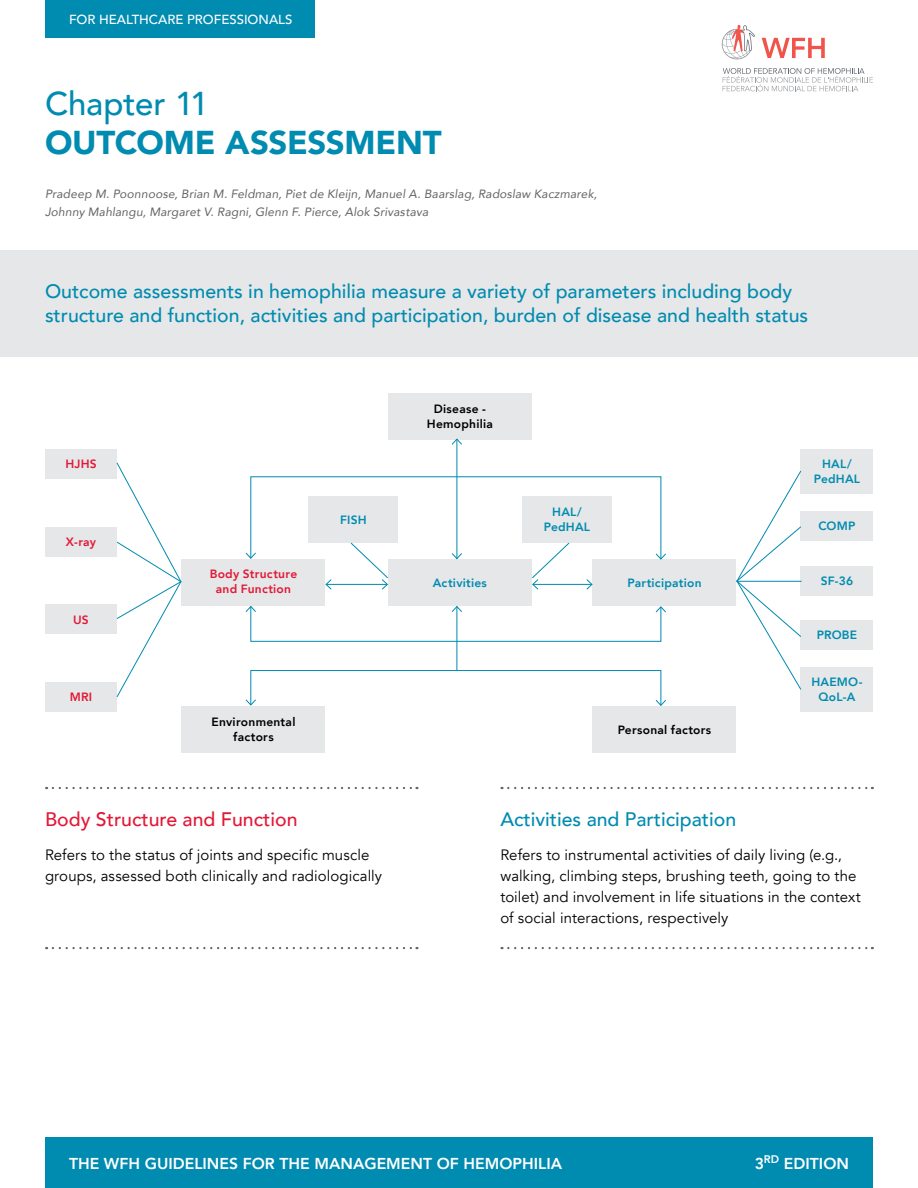
<style>
.page{position:relative;width:918px;height:1188px;background:#fff}
.page>*{position:absolute;margin:0;border:0;box-sizing:border-box;transform-origin:0 0}
.Chapter{font:900 33px "Avenir";letter-spacing:-.01em;color:#008bb0}
.Chapter-2{font:500 33px "Avenir";letter-spacing:-.005em;color:#008bb0}
.Sous-titre{font:500 19.5px/24px "Avenir";color:#008bb0}
.Sous-titre-2{font:500 19.5px "Avenir";color:#e31837}
.t1{font:800 15.75px "Avenir";color:#fff}
.Texte{font:15px/21px "Avenir";letter-spacing:.005em;color:#000}
.t2{font:500 13.2px "Avenir";color:#fff}
.Auteurs{font:italic 12px/18px "Avenir";letter-spacing:.015em;color:#636466}
.texte-schema{font:800 12px/15px "Avenir";letter-spacing:.02em;color:#008bb0;text-align:center}
.texte-schema-2{font:800 12px/15px "Avenir";letter-spacing:.02em;color:#000;text-align:center}
.texte-schema-3{font:800 12px/15px "Avenir";letter-spacing:.02em;color:#e31837;text-align:center}
</style>
<div class="page">
<div style="left:0;top:250px;width:918px;height:106px;background:#e6e7e8"></div>
<div style="left:45px;top:449px;width:72px;height:30px;background:#e6e7e8"></div>
<div style="left:801px;top:449px;width:72px;height:45px;background:#e6e7e8"></div>
<div style="left:45px;top:605px;width:72px;height:29px;background:#e6e7e8"></div>
<div style="left:801px;top:566px;width:72px;height:29px;background:#e6e7e8"></div>
<div style="left:45px;top:527px;width:72px;height:29px;background:#e6e7e8"></div>
<div style="left:182px;top:559px;width:144px;height:47px;background:#e6e7e8"></div>
<div style="left:388px;top:559px;width:144px;height:47px;background:#e6e7e8"></div>
<div style="left:388px;top:393px;width:144px;height:47px;background:#e6e7e8"></div>
<div style="left:182px;top:706px;width:144px;height:47px;background:#e6e7e8"></div>
<div style="left:592px;top:706px;width:144px;height:47px;background:#e6e7e8"></div>
<div style="left:592px;top:559px;width:144px;height:47px;background:#e6e7e8"></div>
<div style="left:801px;top:511px;width:72px;height:30px;background:#e6e7e8"></div>
<div style="left:45px;top:682px;width:72px;height:30px;background:#e6e7e8"></div>
<div style="left:801px;top:620px;width:72px;height:30px;background:#e6e7e8"></div>
<div style="left:801px;top:667px;width:72px;height:45px;background:#e6e7e8"></div>
<hr style="left:457px;top:607px;width:1px;height:63px;background:#008bb0">
<svg style="left:451px;top:608px;width:11px;height:5px"></svg>
<hr style="left:457px;top:439px;width:1px;height:120px;background:#008bb0">
<svg style="left:451px;top:438px;width:11px;height:7px"></svg>
<svg style="left:116px;top:462px;width:66px;height:235px"></svg>
<svg style="left:736px;top:470px;width:66px;height:220px"></svg>
<hr style="left:736px;top:581px;width:66px;height:1px;background:#008bb0">
<svg style="left:762px;top:38px;width:63px;height:20px"></svg>
<svg style="left:723px;top:68px;width:150px;height:23px"></svg>
<svg style="left:722px;top:25px;width:33px;height:34px"></svg>
<div style="left:250px;top:606px;width:411px;height:36px;border:1px solid #008bb0"></div>
<svg style="left:245px;top:606px;width:12px;height:7px"></svg>
<svg style="left:655px;top:606px;width:11px;height:7px"></svg>
<div style="left:250px;top:670px;width:411px;height:36px;border:1px solid #008bb0"></div>
<svg style="left:655px;top:699px;width:11px;height:7px"></svg>
<svg style="left:245px;top:699px;width:12px;height:7px"></svg>
<svg style="left:245px;top:476px;width:421px;height:114px"></svg>
<div style="left:45px;top:0;width:270px;height:38px;background:#008bb0"></div>
<div style="left:45px;top:1137px;width:828px;height:51px;background:#008bb0"></div>
<svg style="left:502px;top:947px;width:371px;height:2px"></svg>
<svg style="left:53px;top:947px;width:364px;height:2px"></svg>
<svg style="left:502px;top:787px;width:371px;height:2px"></svg>
<svg style="left:53px;top:787px;width:364px;height:2px"></svg>
<p class="t2" style="left:69px;top:8px;width:225px">FOR HEALTHCARE PROFESSIONALS</p>
<p class="Chapter-2" style="left:45px;top:75px;width:165px">Chapter 11</p>
<p class="Chapter" style="left:45px;top:114px;width:398px">OUTCOME ASSESSMENT</p>
<p class="Auteurs" style="left:45px;top:184px;width:554px">Pradeep M. Poonnoose, Brian M. Feldman, Piet de Kleijn, Manuel A. Baarslag, Radoslaw Kaczmarek,<br>Johnny Mahlangu, Margaret V. Ragni, Glenn F. Pierce, Alok Srivastava</p>
<p class="Sous-titre" style="left:45px;top:278px;width:765px">Outcome assessments in hemophilia measure a variety of parameters including body structure and function, activities and participation, burden of disease and health status</p>
<p class="texte-schema-2" style="left:427px;top:401px;width:68px">Disease -<br>Hemophilia</p>
<p class="texte-schema-3" style="left:65px;top:457px;width:33px">HJHS</p>
<p class="texte-schema" style="left:814px;top:457px;width:48px">HAL/<br>PedHAL</p>
<p class="texte-schema-3" style="left:66px;top:534px;width:32px">X-ray</p>
<p class="texte-schema-3" style="left:73px;top:612px;width:17px">US</p>
<p class="texte-schema-3" style="left:70px;top:690px;width:24px">MRI</p>
<p class="texte-schema" style="left:340px;top:512px;width:28px">FISH</p>
<p class="texte-schema" style="left:544px;top:505px;width:48px">HAL/<br>PedHAL</p>
<p class="texte-schema-3" style="left:210px;top:567px;width:89px">Body Structure and Function</p>
<p class="texte-schema" style="left:433px;top:575px;width:56px">Activities</p>
<p class="texte-schema" style="left:627px;top:575px;width:76px">Participation</p>
<p class="texte-schema-2" style="left:212px;top:714px;width:85px">Environmental factors</p>
<p class="texte-schema-2" style="left:618px;top:722px;width:95px">Personal factors</p>
<p class="texte-schema" style="left:818px;top:519px;width:39px">COMP</p>
<p class="texte-schema" style="left:821px;top:573px;width:34px">SF-36</p>
<p class="texte-schema" style="left:817px;top:628px;width:42px">PROBE</p>
<p class="texte-schema" style="left:811px;top:675px;width:53px">HAEMO-<br>QoL-A</p>
<p class="Sous-titre-2" style="left:45px;top:802px;width:254px">Body Structure and Function</p>
<p class="Texte" style="left:45px;top:845px;width:339px">Refers to the status of joints and specific muscle groups, assessed both clinically and radiologically</p>
<p class="Sous-titre" style="left:500px;top:806px;width:237px">Activities and Participation</p>
<p class="Texte" style="left:500px;top:845px;width:362px">Refers to instrumental activities of daily living (e.g., walking, climbing steps, brushing teeth, going to the toilet) and involvement in life situations in the context of social interactions, respectively</p>
<p class="t1" style="left:69px;top:1151px;width:495px">THE WFH GUIDELINES FOR THE MANAGEMENT OF HEMOPHILIA</p>
<p class="t1" style="left:755px;top:1151px;width:96px">3<sup>RD</sup> EDITION</p>
</div>
